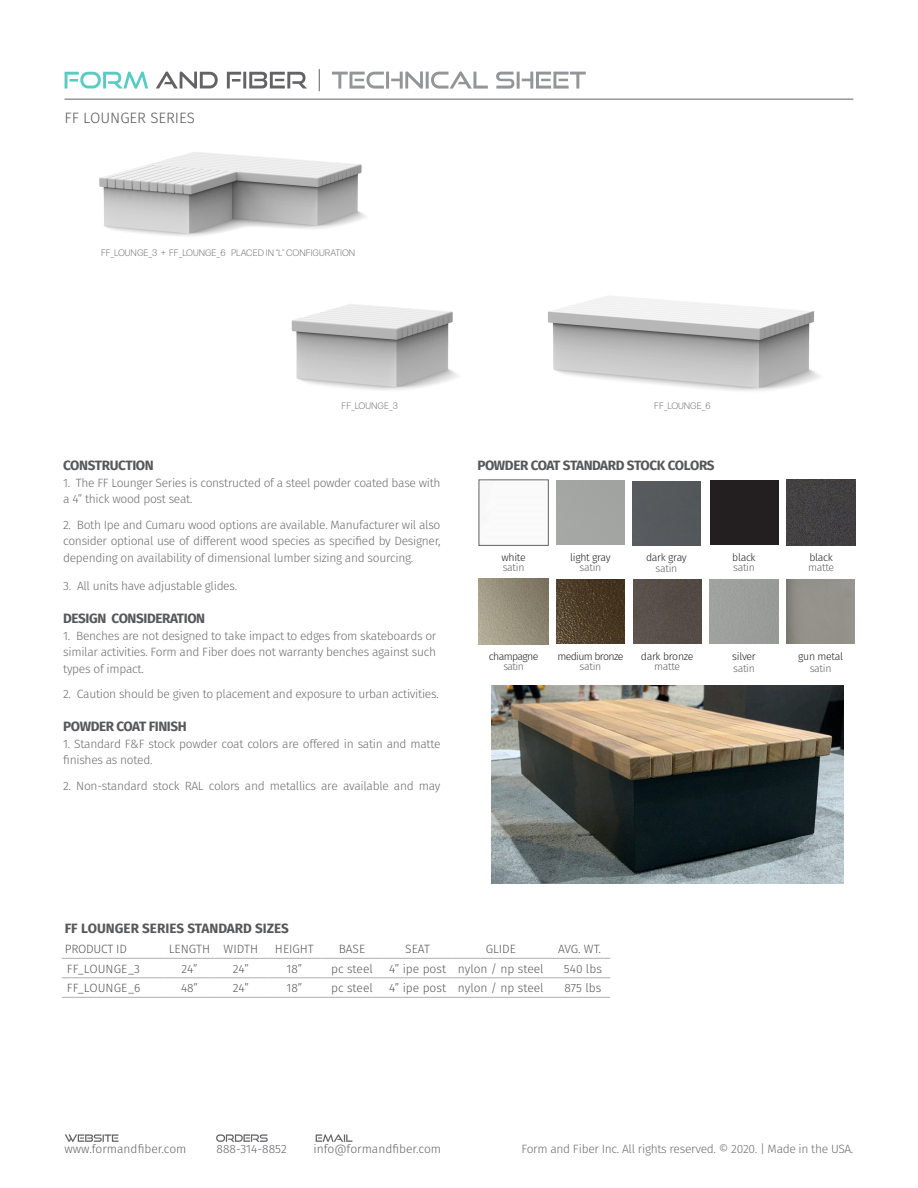
<style>
.page{position:relative;width:918px;height:1188px;background:#fff}
.page>*{position:absolute;margin:0;border:0;box-sizing:border-box;transform-origin:0 0}
.t1{font:300 15px "Fira Sans";color:#57585a}
.t2{font:700 13.5px "Fira Sans";letter-spacing:-.03em;color:#57585a}
.t3{font:700 13.5px "Fira Sans";color:#57585a}
.t4{font:300 12px/16.5px "Fira Sans";letter-spacing:-.025em;color:#6c6d70}
.t5{font:300 12px "Fira Sans";color:#57585a}
.t6{font:300 12px "Fira Sans";color:#636366}
.t7{font:300 12px "Fira Sans";letter-spacing:-.02em;color:#57585a}
.t8{font:300 10.5px "Fira Sans";letter-spacing:-.03em;color:#231f20}
.t9{font:300 10.5px "Fira Sans";letter-spacing:-.03em;color:#636366}
.t10{font:300 10.5px/10.5px "Fira Sans";letter-spacing:-.06em;color:#231f20;text-align:center}
.t11{font:300 9.3px "Forma DJR Micro";color:#6c6d70}
.s1{color:#636366}
</style>
<div class="page">
<img style="left:291px;top:296px;width:529px;height:95px">
<img style="left:99px;top:152px;width:267px;height:84px">
<svg style="left:65px;top:1134px;width:287px;height:8px"></svg>
<svg style="left:319px;top:69px;width:1px;height:22px"></svg>
<svg style="left:156px;top:71px;width:151px;height:18px"></svg>
<svg style="left:65px;top:72px;width:83px;height:17px"></svg>
<svg style="left:332px;top:71px;width:254px;height:18px"></svg>
<hr style="left:65px;top:99px;width:788px;height:1px;background:#636366">
<hr style="left:322px;top:978px;width:61px;height:1px;background:#adaeb2">
<hr style="left:382px;top:978px;width:71px;height:1px;background:#adaeb2">
<hr style="left:453px;top:978px;width:96px;height:1px;background:#adaeb2">
<hr style="left:549px;top:978px;width:61px;height:1px;background:#adaeb2">
<hr style="left:322px;top:997px;width:61px;height:1px;background:#adaeb2">
<hr style="left:382px;top:997px;width:71px;height:1px;background:#adaeb2">
<hr style="left:453px;top:997px;width:96px;height:1px;background:#adaeb2">
<hr style="left:549px;top:997px;width:61px;height:1px;background:#adaeb2">
<hr style="left:62px;top:958px;width:103px;height:1px;background:#adaeb2">
<hr style="left:322px;top:958px;width:61px;height:1px;background:#adaeb2">
<hr style="left:382px;top:958px;width:71px;height:1px;background:#adaeb2">
<hr style="left:453px;top:958px;width:96px;height:1px;background:#adaeb2">
<hr style="left:549px;top:958px;width:61px;height:1px;background:#adaeb2">
<hr style="left:165px;top:958px;width:49px;height:1px;background:#adaeb2">
<hr style="left:214px;top:958px;width:53px;height:1px;background:#adaeb2">
<hr style="left:267px;top:958px;width:55px;height:1px;background:#adaeb2">
<hr style="left:165px;top:978px;width:49px;height:1px;background:#adaeb2">
<hr style="left:214px;top:978px;width:53px;height:1px;background:#adaeb2">
<hr style="left:267px;top:978px;width:55px;height:1px;background:#adaeb2">
<hr style="left:62px;top:978px;width:103px;height:1px;background:#adaeb2">
<hr style="left:62px;top:997px;width:103px;height:1px;background:#adaeb2">
<hr style="left:165px;top:997px;width:49px;height:1px;background:#adaeb2">
<hr style="left:267px;top:997px;width:55px;height:1px;background:#adaeb2">
<hr style="left:214px;top:997px;width:53px;height:1px;background:#adaeb2">
<img style="left:786px;top:480px;width:70px;height:65px">
<div style="left:632px;top:481px;width:69px;height:64px;background:#56595d"></div>
<div style="left:710px;top:480px;width:68px;height:65px;background:#231f20"></div>
<img style="left:479px;top:579px;width:69px;height:65px">
<img style="left:633px;top:579px;width:68px;height:65px">
<div style="left:710px;top:579px;width:68px;height:65px;background:#9c9e9b"></div>
<img style="left:556px;top:579px;width:69px;height:65px">
<img style="left:491px;top:685px;width:353px;height:198px">
<p class="t1" style="left:65px;top:107px;width:132px">FF LOUNGER SERIES</p>
<p class="t11" style="left:101px;top:248px;width:256px">FF_LOUNGE_3 + FF_LOUNGE_6 PLACED IN “L” CONFIGURATION</p>
<p class="t11" style="left:342px;top:401px;width:58px">FF_LOUNGE_3</p>
<p class="t11" style="left:654px;top:401px;width:58px">FF_LOUNGE_6</p>
<p class="t2" style="left:63px;top:456px;width:92px">CONSTRUCTION</p>
<p class="t4" style="left:63px;top:474px;width:379px">1. The FF Lounger Series is constructed of a steel powder coated base with a 4” thick wood post seat.</p>
<p class="t4" style="left:63px;top:516px;width:379px;text-align:justify">2. Both Ipe and Cumaru wood options are available. Manufacturer wil also consider optional use of different wood species as specified by Designer, depending on availability of dimensional lumber sizing and sourcing.</p>
<p class="t4" style="left:63px;top:578px;width:176px">3. All units have adjustable glides.</p>
<p class="t2" style="left:63px;top:609px;width:144px">DESIGN CONSIDERATION</p>
<p class="t4" style="left:63px;top:627px;width:375px;text-align:justify">1. Benches are not designed to take impact to edges from skateboards or similar activities. Form and Fiber does not warranty benches against such types of impact.</p>
<p class="t4" style="left:63px;top:686px;width:377px">2. Caution should be given to placement and exposure to urban activities.</p>
<p class="t2" style="left:63px;top:717px;width:125px">POWDER COAT FINISH</p>
<p class="t4" style="left:63px;top:735px;width:379px">1. Standard F&amp;F stock powder coat colors are offered in satin and matte finishes as noted.</p>
<p class="t4" style="left:63px;top:777px;width:379px">2. Non-standard stock RAL colors and metallics are available and may</p>
<p class="t2" style="left:477px;top:455px;width:239px">POWDER COAT STANDARD STOCK COLORS</p>
<p class="t8" style="left:502px;top:550px;width:26px">white</p>
<p class="t9" style="left:503px;top:560px;width:23px">satin</p>
<p class="t8" style="left:570px;top:550px;width:42px">light gray</p>
<p class="t9" style="left:580px;top:560px;width:23px">satin</p>
<p class="t8" style="left:646px;top:550px;width:42px">dark gray</p>
<p class="t9" style="left:656px;top:561px;width:23px">satin</p>
<p class="t8" style="left:732px;top:550px;width:25px">black</p>
<p class="t9" style="left:733px;top:560px;width:23px">satin</p>
<p class="t8" style="left:810px;top:550px;width:25px">black</p>
<p class="t9" style="left:808px;top:560px;width:28px">matte</p>
<p class="t10" style="left:489px;top:651px;width:51px">champagne</p>
<p class="t9" style="left:503px;top:659px;width:22px">satin</p>
<p class="t10" style="left:557px;top:651px;width:68px">medium bronze <span class="s1">satin</span></p>
<p class="t8" style="left:798px;top:649px;width:46px">gun metal</p>
<p class="t8" style="left:732px;top:649px;width:25px">silver</p>
<p class="t9" style="left:733px;top:661px;width:23px">satin</p>
<p class="t8" style="left:641px;top:649px;width:54px">dark bronze</p>
<p class="t9" style="left:654px;top:659px;width:28px">matte</p>
<p class="t9" style="left:810px;top:661px;width:23px">satin</p>
<p class="t3" style="left:65px;top:919px;width:226px">FF LOUNGER SERIES STANDARD SIZES</p>
<p class="t7" style="left:65px;top:940px;width:64px">PRODUCT ID</p>
<p class="t5" style="left:169px;top:940px;width:43px">LENGTH</p>
<p class="t5" style="left:224px;top:940px;width:36px">WIDTH</p>
<p class="t5" style="left:275px;top:940px;width:40px">HEIGHT</p>
<p class="t5" style="left:339px;top:940px;width:28px">BASE</p>
<p class="t5" style="left:405px;top:940px;width:26px">SEAT</p>
<p class="t5" style="left:486px;top:940px;width:32px">GLIDE</p>
<p class="t5" style="left:558px;top:940px;width:44px">AVG. WT.</p>
<p class="t5" style="left:67px;top:960px;width:75px">FF_LOUNGE_3</p>
<p class="t5" style="left:182px;top:960px;width:18px">24”</p>
<p class="t5" style="left:233px;top:960px;width:18px">24”</p>
<p class="t5" style="left:287px;top:960px;width:17px">18”</p>
<p class="t5" style="left:331px;top:960px;width:43px">pc steel</p>
<p class="t5" style="left:389px;top:960px;width:59px">4” ipe post</p>
<p class="t5" style="left:458px;top:960px;width:87px">nylon / np steel</p>
<p class="t5" style="left:564px;top:960px;width:39px">540 lbs</p>
<p class="t5" style="left:67px;top:979px;width:75px">FF_LOUNGE_6</p>
<p class="t5" style="left:181px;top:979px;width:19px">48”</p>
<p class="t5" style="left:233px;top:979px;width:18px">24”</p>
<p class="t5" style="left:287px;top:979px;width:17px">18”</p>
<p class="t5" style="left:331px;top:979px;width:43px">pc steel</p>
<p class="t5" style="left:389px;top:979px;width:59px">4” ipe post</p>
<p class="t5" style="left:458px;top:979px;width:87px">nylon / np steel</p>
<p class="t5" style="left:565px;top:979px;width:38px">875 lbs</p>
<p class="t6" style="left:65px;top:1141px;width:123px">www.formandfiber.com</p>
<p class="t6" style="left:217px;top:1141px;width:72px">888-314-8852</p>
<p class="t6" style="left:314px;top:1141px;width:129px">info@formandfiber.com</p>
<p class="t4" style="left:521px;top:1141px;width:334px">Form and Fiber Inc. All rights reserved. © 2020. | Made in the USA.</p>
</div>
